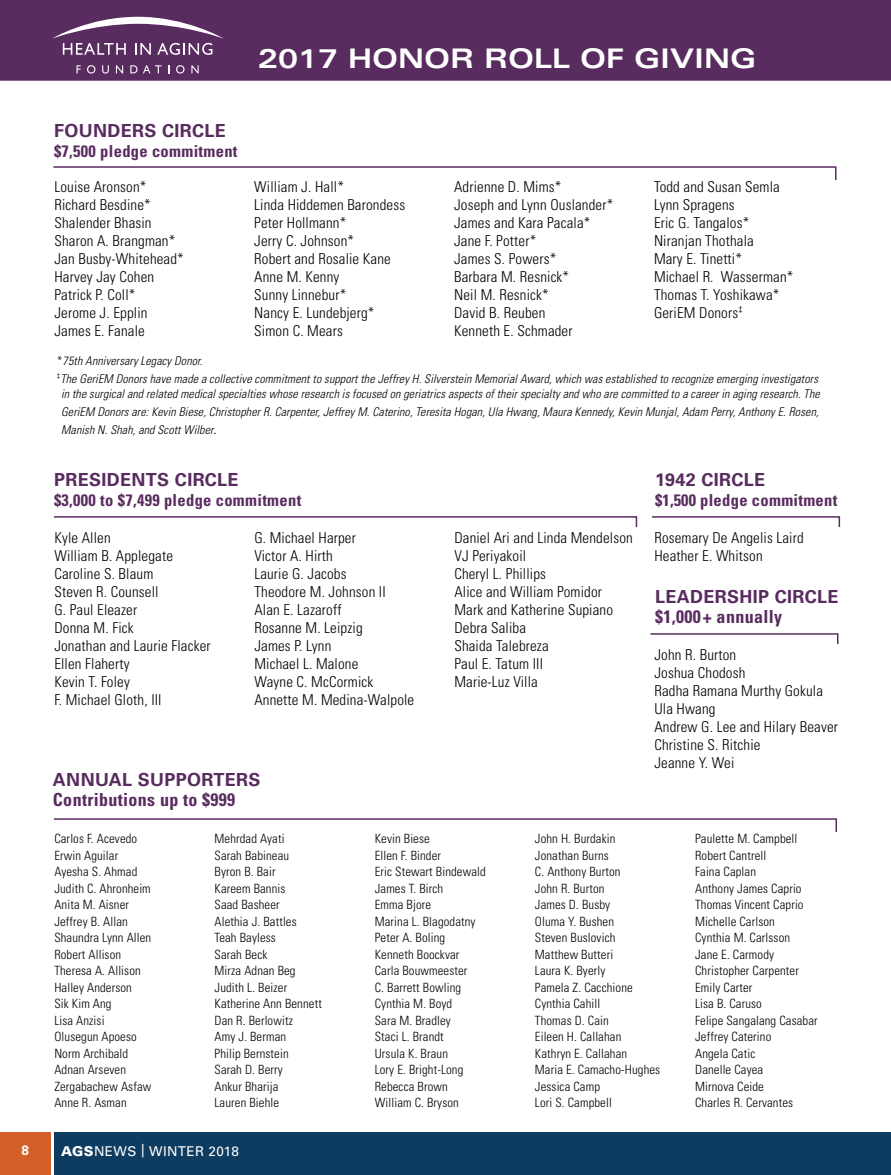
<style>
.page{position:relative;width:891px;height:1175px;background:#fff}
.page>*{position:absolute;margin:0;border:0;box-sizing:border-box;transform-origin:0 0}
.t1{font:700 expanded 27px "Univers";color:#fff}
.t2{font:700 18px "Univers";letter-spacing:.02em;color:#592c5f}
.t3{font:700 condensed 18px "Univers";letter-spacing:.02em;color:#592c5f}
.t4{font:700 condensed 16.5px "Univers";letter-spacing:.02em;color:#592c5f}
.t5{font:300 condensed 15px/18px "Univers";letter-spacing:.01em;color:#000}
.t6{font:13.5px "Univers";letter-spacing:.03em;color:#fff}
.t7{font:700 13.5px "Univers";color:#fff}
.t8{font:300 condensed 12.75px/16.5px "Univers";letter-spacing:.01em;color:#000}
.t9{font:italic 300 condensed 12px/18px "Univers";letter-spacing:.01em;color:#000}
.s1{font-style:normal}
.s2{font-style:normal;font-size:15px}
.s3{font-weight:900}
</style>
<div class="page">
<div style="left:54px;top:1132px;width:837px;height:42px;background:#0e3b60"></div>
<div style="left:0;top:1132px;width:51px;height:42px;background:#d36028"></div>
<div style="left:0;top:0;width:891px;height:81px;background:#592c5f"></div>
<svg style="left:77px;top:65px;width:4px;height:8px"></svg>
<svg style="left:87px;top:65px;width:8px;height:8px"></svg>
<svg style="left:102px;top:65px;width:7px;height:9px"></svg>
<svg style="left:116px;top:65px;width:7px;height:8px"></svg>
<svg style="left:130px;top:65px;width:7px;height:8px"></svg>
<svg style="left:143px;top:65px;width:19px;height:8px"></svg>
<svg style="left:176px;top:65px;width:9px;height:8px"></svg>
<svg style="left:191px;top:65px;width:8px;height:8px"></svg>
<svg style="left:52px;top:17px;width:172px;height:38px;background:#7b5880"></svg>
<svg style="left:54px;top:516px;width:584px;height:11px"></svg>
<svg style="left:652px;top:516px;width:189px;height:11px"></svg>
<svg style="left:650px;top:633px;width:189px;height:11px"></svg>
<svg style="left:53px;top:166px;width:784px;height:15px"></svg>
<svg style="left:54px;top:818px;width:783px;height:15px"></svg>
<h2 class="t2" style="left:54px;top:120px;width:173px">FOUNDERS CIRCLE</h2>
<p class="t4" style="left:54px;top:141px;width:185px">$7,500 pledge commitment</p>
<h1 class="t1" style="left:258px;top:43px;width:500px">2017 HONOR ROLL OF GIVING</h1>
<p class="t5" style="left:54px;top:178px;width:131px">Louise Aronson*<br>Richard Besdine*<br>Shalender Bhasin<br>Sharon A. Brangman*<br>Jan Busby-Whitehead*<br>Harvey Jay Cohen<br>Patrick P. Coll*<br>Jerome J. Epplin<br>James E. Fanale</p>
<p class="t5" style="left:254px;top:178px;width:152px">William J. Hall*<br>Linda Hiddemen Barondess<br>Peter Hollmann*<br>Jerry C. Johnson*<br>Robert and Rosalie Kane<br>Anne M. Kenny<br>Sunny Linnebur*<br>Nancy E. Lundebjerg*<br>Simon C. Mears</p>
<p class="t5" style="left:454px;top:178px;width:161px">Adrienne D. Mims*<br>Joseph and Lynn Ouslander*<br>James and Kara Pacala*<br>Jane F. Potter*<br>James S. Powers*<br>Barbara M. Resnick*<br>Neil M. Resnick*<br>David B. Reuben<br>Kenneth E. Schmader</p>
<p class="t5" style="left:654px;top:178px;width:141px">Todd and Susan Semla<br>Lynn Spragens<br>Eric G. Tangalos*<br>Niranjan Thothala<br>Mary E. Tinetti*<br>Michael R. Wasserman*<br>Thomas T. Yoshikawa*<br>GeriEM Donors<sup>‡</sup></p>
<p class="t9" style="left:57px;top:352px;width:763px"><span class="s1">*</span>75th Anniversary Legacy Donor.<br><sup>‡</sup>The GeriEM Donors have made a collective commitment to support the Jeffrey H. Silverstein Memorial Award, which was established to recognize emerging investigators</p>
<p class="t9" style="left:61px;top:385px;width:760px;text-align:justify">in the surgical and related medical specialties whose research is focused on geriatrics aspects of their specialty and who are committed to a career in aging research. The GeriEM Donors are: Kevin Biese, Christopher R. Carpenter, Jeffrey M. Caterino, Teresita Hogan, Ula Hwang, Maura Kennedy, Kevin Munjal, Adam Perry, Anthony E. Rosen, Manish N. Shah, and Scott Wilber<span class="s2">.</span></p>
<h2 class="t2" style="left:54px;top:469px;width:186px">PRESIDENTS CIRCLE</h2>
<p class="t4" style="left:54px;top:490px;width:249px">$3,000 to $7,499 pledge commitment</p>
<p class="t5" style="left:54px;top:528px;width:158px">Kyle Allen<br>William B. Applegate<br>Caroline S. Blaum<br>Steven R. Counsell<br>G. Paul Eleazer<br>Donna M. Fick<br>Jonathan and Laurie Flacker<br>Ellen Flaherty<br>Kevin T. Foley<br>F. Michael Gloth, III</p>
<p class="t5" style="left:254px;top:528px;width:161px">G. Michael Harper<br>Victor A. Hirth<br>Laurie G. Jacobs<br>Theodore M. Johnson II<br>Alan E. Lazaroff<br>Rosanne M. Leipzig<br>James P. Lynn<br>Michael L. Malone<br>Wayne C. McCormick<br>Annette M. Medina-Walpole</p>
<p class="t5" style="left:454px;top:528px;width:180px">Daniel Ari and Linda Mendelson<br>VJ Periyakoil<br>Cheryl L. Phillips<br>Alice and William Pomidor<br>Mark and Katherine Supiano<br>Debra Saliba<br>Shaida Talebreza<br>Paul E. Tatum III<br>Marie-Luz Villa</p>
<h2 class="t2" style="left:53px;top:769px;width:209px">ANNUAL SUPPORTERS</h2>
<h2 class="t3" style="left:53px;top:788px;width:184px">Contributions up to $999</h2>
<h2 class="t2" style="left:655px;top:469px;width:112px">1942 CIRCLE</h2>
<p class="t4" style="left:655px;top:490px;width:184px">$1,500 pledge commitment</p>
<p class="t5" style="left:654px;top:528px;width:151px">Rosemary De Angelis Laird<br>Heather E. Whitson</p>
<h2 class="t2" style="left:655px;top:586px;width:185px">LEADERSHIP CIRCLE</h2>
<h2 class="t3" style="left:655px;top:605px;width:129px">$1,000+ annually</h2>
<p class="t5" style="left:654px;top:646px;width:185px">John R. Burton<br>Joshua Chodosh<br>Radha Ramana Murthy Gokula<br>Ula Hwang<br>Andrew G. Lee and Hilary Beaver<br>Christine S. Ritchie<br>Jeanne Y. Wei</p>
<p class="t8" style="left:54px;top:830px;width:98px">Carlos F. Acevedo<br>Erwin Aguilar<br>Ayesha S. Ahmad<br>Judith C. Ahronheim<br>Anita M. Aisner<br>Jeffrey B. Allan<br>Shaundra Lynn Allen<br>Robert Allison<br>Theresa A. Allison<br>Halley Anderson<br>Sik Kim Ang<br>Lisa Anzisi<br>Olusegun Apoeso<br>Norm Archibald<br>Adnan Arseven<br>Zergabachew Asfaw<br>Anne R. Asman</p>
<p class="t8" style="left:215px;top:830px;width:109px">Mehrdad Ayati<br>Sarah Babineau<br>Byron B. Bair<br>Kareem Bannis<br>Saad Basheer<br>Alethia J. Battles<br>Teah Bayless<br>Sarah Beck<br>Mirza Adnan Beg<br>Judith L. Beizer<br>Katherine Ann Bennett<br>Dan R. Berlowitz<br>Amy J. Berman<br>Philip Bernstein<br>Sarah D. Berry<br>Ankur Bharija<br>Lauren Biehle</p>
<p class="t8" style="left:375px;top:830px;width:113px">Kevin Biese<br>Ellen F. Binder<br>Eric Stewart Bindewald<br>James T. Birch<br>Emma Bjore<br>Marina L. Blagodatny<br>Peter A. Boling<br>Kenneth Boockvar<br>Carla Bouwmeester<br>C. Barrett Bowling<br>Cynthia M. Boyd<br>Sara M. Bradley<br>Staci L. Brandt<br>Ursula K. Braun<br>Lory E. Bright-Long<br>Rebecca Brown<br>William C. Bryson</p>
<p class="t8" style="left:535px;top:830px;width:127px">John H. Burdakin<br>Jonathan Burns<br>C. Anthony Burton<br>John R. Burton<br>James D. Busby<br>Oluma Y. Bushen<br>Steven Buslovich<br>Matthew Butteri<br>Laura K. Byerly<br>Pamela Z. Cacchione<br>Cynthia Cahill<br>Thomas D. Cain<br>Eileen H. Callahan<br>Kathryn E. Callahan<br>Maria E. Camacho-Hughes<br>Jessica Camp<br>Lori S. Campbell</p>
<p class="t8" style="left:695px;top:830px;width:124px">Paulette M. Campbell<br>Robert Cantrell<br>Faina Caplan<br>Anthony James Caprio<br>Thomas Vincent Caprio<br>Michelle Carlson<br>Cynthia M. Carlsson<br>Jane E. Carmody<br>Christopher Carpenter<br>Emily Carter<br>Lisa B. Caruso<br>Felipe Sangalang Casabar<br>Jeffrey Caterino<br>Angela Catic<br>Danelle Cayea<br>Mirnova Ceide<br>Charles R. Cervantes</p>
<p class="t7" style="left:22px;top:1142px;width:9px">8</p>
<p class="t6" style="left:61px;top:1143px;width:179px"><span class="s3">AGS</span>NEWS | WINTER 2018</p>
</div>
